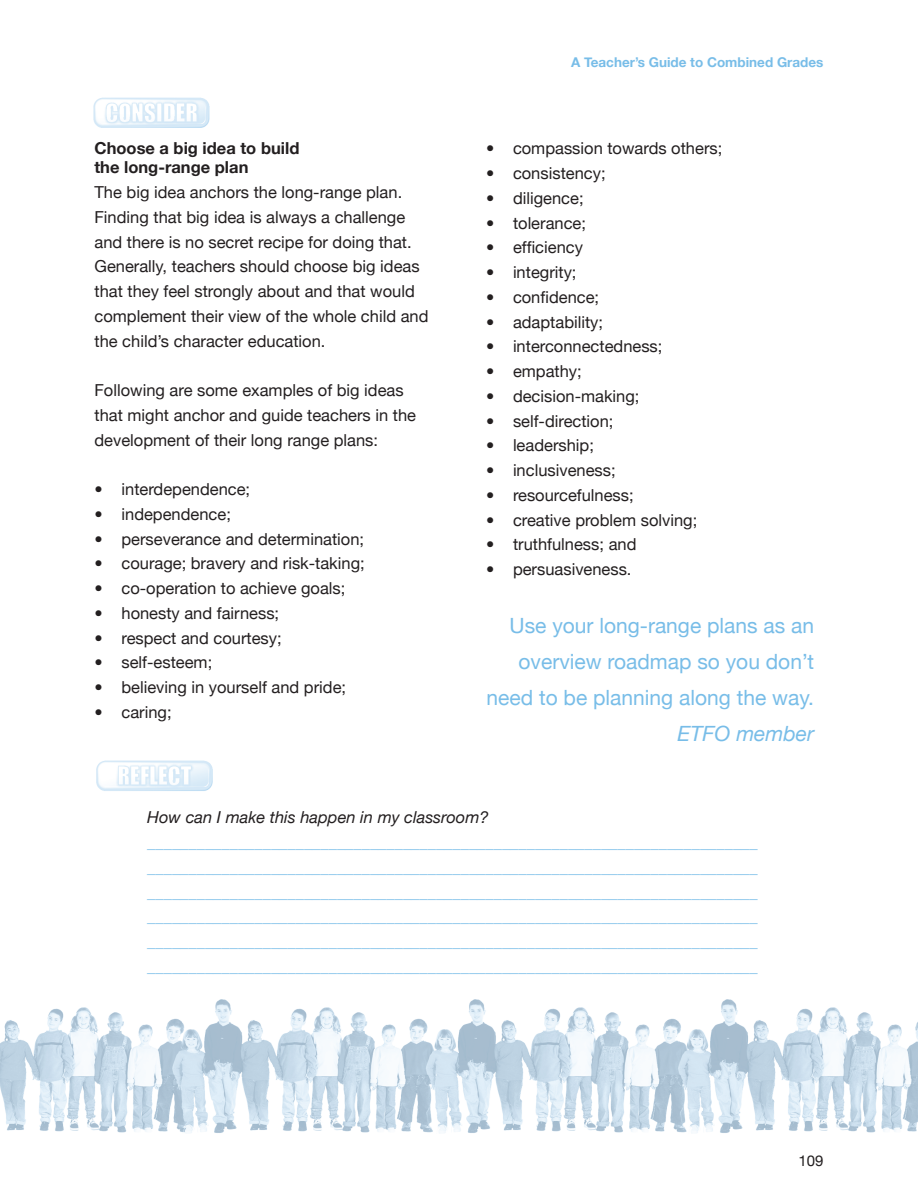
<style>
.page{position:relative;width:918px;height:1188px;background:#fff}
.page>*{position:absolute;margin:0;border:0;box-sizing:border-box;transform-origin:0 0}
.t1{font:21px/36px "Helvetica Neue";color:#78bde8;text-align:right}
.Paragraph_Style_1{font:16.5px/24.8px "Helvetica Neue";color:#231f20}
.t2{font:16.5px/24.8px "Helvetica Neue";color:#78bde8;text-align:justify}
.Heading_1{font:700 16.5px "Helvetica Neue";color:#231f20}
.t3{font:italic 16.5px "Helvetica Neue";color:#231f20}
.t4{font:15px "Helvetica Neue";color:#231f20}
.t5{font:700 13.5px "Helvetica Neue";color:#78bde8}
.s1{font-style:italic}
</style>
<div class="page">
<img style="left:0;top:1000px;width:918px;height:133px">
<svg style="left:0;top:1103px;width:4px;height:18px"></svg>
<img style="left:93px;top:97px;width:117px;height:31px">
<img style="left:96px;top:760px;width:117px;height:31px">
<p class="Heading_1" style="left:94px;top:137px;width:206px">Choose a big idea to build</p>
<p class="Heading_1" style="left:94px;top:157px;width:155px">the long-range plan</p>
<p class="Paragraph_Style_1" style="left:94px;top:180px;width:336px">The big idea anchors the long-range plan.<br>Finding that big idea is always a challenge and there is no secret recipe for doing that.<br>Generally, teachers should choose big ideas that they feel strongly about and that would complement their view of the whole child and the child’s character education.</p>
<p class="Paragraph_Style_1" style="left:94px;top:378px;width:323px">Following are some examples of big ideas that might anchor and guide teachers in the development of their long range plans:</p>
<p class="Paragraph_Style_1" style="left:94px;top:477px;width:157px">• interdependence;</p>
<p class="Paragraph_Style_1" style="left:94px;top:501px;width:138px">• independence;</p>
<p class="Paragraph_Style_1" style="left:94px;top:526px;width:271px">• perseverance and determination;</p>
<p class="Paragraph_Style_1" style="left:94px;top:551px;width:272px">• courage; bravery and risk-taking;</p>
<p class="Paragraph_Style_1" style="left:94px;top:576px;width:252px">• co-operation to achieve goals;</p>
<p class="Paragraph_Style_1" style="left:94px;top:600px;width:186px">• honesty and fairness;</p>
<p class="Paragraph_Style_1" style="left:94px;top:625px;width:189px">• respect and courtesy;</p>
<p class="Paragraph_Style_1" style="left:94px;top:650px;width:119px">• self-esteem;</p>
<p class="Paragraph_Style_1" style="left:94px;top:675px;width:253px">• believing in yourself and pride;</p>
<p class="Paragraph_Style_1" style="left:94px;top:699px;width:79px">• caring;</p>
<p class="t5" style="left:571px;top:54px;width:254px">A Teacher’s Guide to Combined Grades</p>
<p class="Paragraph_Style_1" style="left:486px;top:136px;width:238px">• compassion towards others;</p>
<p class="Paragraph_Style_1" style="left:486px;top:161px;width:121px">• consistency;</p>
<p class="Paragraph_Style_1" style="left:486px;top:185px;width:99px">• diligence;</p>
<p class="Paragraph_Style_1" style="left:486px;top:210px;width:102px">• tolerance;</p>
<p class="Paragraph_Style_1" style="left:486px;top:235px;width:98px">• efficiency</p>
<p class="Paragraph_Style_1" style="left:486px;top:260px;width:92px">• integrity;</p>
<p class="Paragraph_Style_1" style="left:486px;top:284px;width:115px">• confidence;</p>
<p class="Paragraph_Style_1" style="left:486px;top:309px;width:119px">• adaptability;</p>
<p class="Paragraph_Style_1" style="left:486px;top:334px;width:178px">• interconnectedness;</p>
<p class="Paragraph_Style_1" style="left:486px;top:359px;width:97px">• empathy;</p>
<p class="Paragraph_Style_1" style="left:486px;top:383px;width:155px">• decision-making;</p>
<p class="Paragraph_Style_1" style="left:486px;top:408px;width:129px">• self-direction;</p>
<p class="Paragraph_Style_1" style="left:486px;top:433px;width:109px">• leadership;</p>
<p class="Paragraph_Style_1" style="left:486px;top:458px;width:131px">• inclusiveness;</p>
<p class="Paragraph_Style_1" style="left:486px;top:482px;width:149px">• resourcefulness;</p>
<p class="Paragraph_Style_1" style="left:486px;top:507px;width:213px">• creative problem solving;</p>
<p class="Paragraph_Style_1" style="left:486px;top:532px;width:152px">• truthfulness; and</p>
<p class="Paragraph_Style_1" style="left:486px;top:557px;width:147px">• persuasiveness.</p>
<p class="t1" style="left:487px;top:607px;width:329px">Use your long-range plans as an overview roadmap so you don’t need to be planning along the way.<br><span class="s1">ETFO member</span></p>
<p class="t3" style="left:147px;top:808px;width:343px">How can I make this happen in my classroom?</p>
<p class="t2" style="left:147px;top:830px;width:612px">__________________________________________________________________________ __________________________________________________________________________ __________________________________________________________________________ __________________________________________________________________________ __________________________________________________________________________ __________________________________________________________________________</p>
<p class="t4" style="left:798px;top:1152px;width:27px">109</p>
</div>
